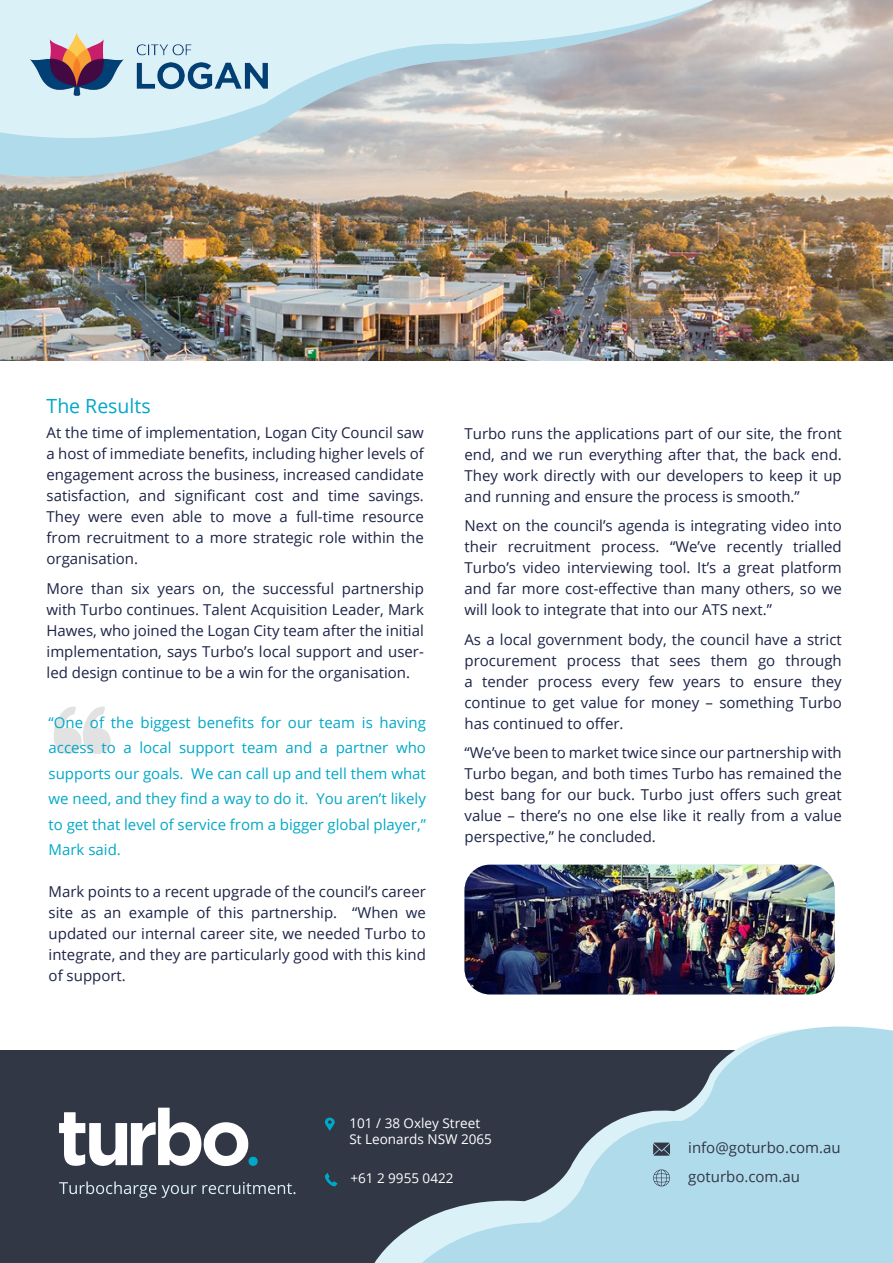
<style>
.page{position:relative;width:893px;height:1263px;background:#fff}
.page>*{position:absolute;margin:0;border:0;box-sizing:border-box;transform-origin:0 0}
.t1{font:19.5px "Open Sans";color:#00a7c7}
.t2{font:15px/21px "Open Sans";color:#1d2347;text-align:justify}
.t3{font:15px/25.5px "Open Sans";color:#00a8c7;text-align:justify}
.t4{font:15px "Open Sans";color:#313745}
.t5{font:13.5px "Open Sans";color:#fff}
</style>
<div class="page">
<svg style="left:54px;top:706px;width:57px;height:48px"></svg>
<img style="left:0;top:0;width:893px;height:360px">
<div style="left:0;top:1050px;width:893px;height:213px;background:#313745"></div>
<div style="left:248px;top:1157px;width:10px;height:9px;background:#00a8c7;border-radius:50%"></div>
<svg style="left:59px;top:1181px;width:236px;height:17px"></svg>
<svg style="left:59px;top:1108px;width:190px;height:59px"></svg>
<svg style="left:325px;top:1117px;width:10px;height:14px"></svg>
<svg style="left:325px;top:1173px;width:12px;height:13px"></svg>
<svg style="left:393px;top:1026px;width:500px;height:237px;fill:#b0dbeb"></svg>
<svg style="left:653px;top:1169px;width:17px;height:17px"></svg>
<svg style="left:653px;top:1142px;width:17px;height:14px"></svg>
<svg style="left:0;top:162px;width:764px;height:36px;background:#cec2b2"></svg>
<svg style="left:0;top:0;width:770px;height:162px;background:#cad5d8"></svg>
<img style="left:464px;top:865px;width:371px;height:129px">
<img style="left:30px;top:31px;width:238px;height:65px">
<p class="t1" style="left:47px;top:392px;width:106px">The Results</p>
<p class="t2" style="left:47px;top:422px;width:379px">At the time of implementation, Logan City Council saw a host of immediate benefits, including higher levels of engagement across the business, increased candidate satisfaction, and significant cost and time savings.<br>They were even able to move a full-time resource from recruitment to a more strategic role within the organisation.</p>
<p class="t2" style="left:47px;top:577px;width:379px">More than six years on, the successful partnership with Turbo continues. Talent Acquisition Leader, Mark Hawes, who joined the Logan City team after the initial implementation, says Turbo’s local support and user&shy;led design continue to be a win for the organisation.</p>
<p class="t3" style="left:49px;top:709px;width:379px">“One of the biggest benefits for our team is having access to a local support team and a partner who supports our goals. We can call up and tell them what we need, and they find a way to do it. You aren’t likely to get that level of service from a bigger global player,” Mark said.</p>
<p class="t2" style="left:49px;top:880px;width:379px">Mark points to a recent upgrade of the council’s career site as an example of this partnership. “When we updated our internal career site, we needed Turbo to integrate, and they are particularly good with this kind of support.</p>
<p class="t2" style="left:464px;top:422px;width:379px">Turbo runs the applications part of our site, the front end, and we run everything after that, the back end.<br>They work directly with our developers to keep it up and running and ensure the process is smooth.”</p>
<p class="t2" style="left:464px;top:515px;width:379px">Next on the council’s agenda is integrating video into their recruitment process. “We’ve recently trialled Turbo’s video interviewing tool. It’s a great platform and far more cost-effective than many others, so we will look to integrate that into our ATS next.”</p>
<p class="t2" style="left:464px;top:628px;width:379px">As a local government body, the council have a strict procurement process that sees them go through a tender process every few years to ensure they continue to get value for money – something Turbo has continued to offer.</p>
<p class="t2" style="left:464px;top:742px;width:379px">“We’ve been to market twice since our partnership with Turbo began, and both times Turbo has remained the best bang for our buck. Turbo just offers such great value – there’s no one else like it really from a value perspective,” he concluded.</p>
<p class="t5" style="left:350px;top:1114px;width:132px">101 / 38 Oxley Street</p>
<p class="t5" style="left:350px;top:1130px;width:144px">St Leonards NSW 2065</p>
<p class="t5" style="left:350px;top:1168px;width:105px">+61 2 9955 0422</p>
<p class="t4" style="left:688px;top:1137px;width:154px">info@goturbo.com.au</p>
<p class="t4" style="left:688px;top:1167px;width:113px">goturbo.com.au</p>
</div>
